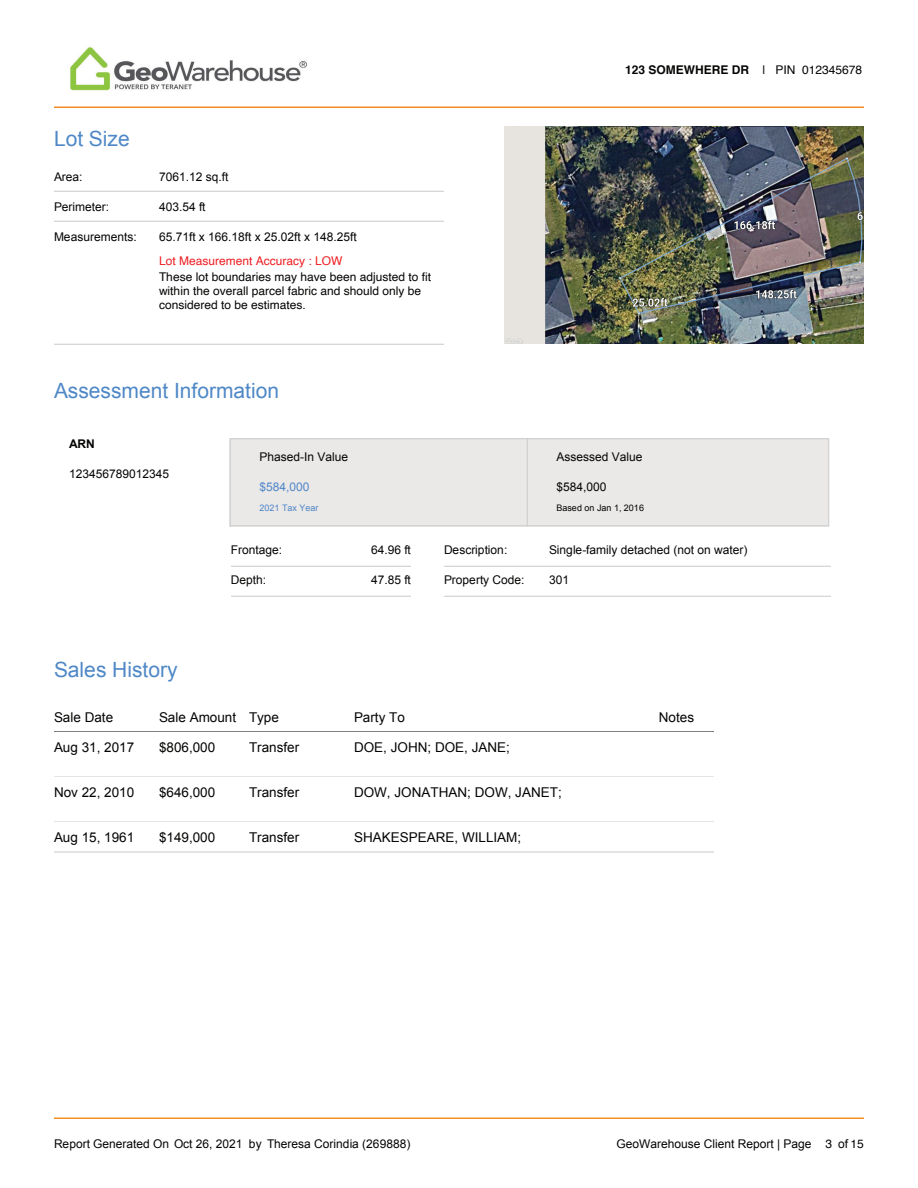
<style>
.page{position:relative;width:918px;height:1188px;background:#fff}
.page>*{position:absolute;margin:0;border:0;box-sizing:border-box;transform-origin:0 0}
.t1{font:21px "Arial";color:#4f88c7}
.t2{font:13.5px "Arial";color:#040503}
.t3{font:13.5px "Arial";color:#040503}
.t4{font:12px "Arial";color:#040503}
.t5{font:12px/14px "Helvetica";color:#040503}
.t6{font:700 12px "Helvetica";color:#040503}
.t7{font:12px "Helvetica";color:#ee1f23}
.t8{font:12px "Arial";color:#040503}
.t9{font:12px "Arial";color:#4f88c7}
.t10{font:700 12px "Arial";color:#040503}
.t11{font:9px "Arial";color:#040503}
.t12{font:9px "Arial";color:#4f88c7}
.s1{font-weight:400}
.s2{font-style:inherit}
.s3{font-family:"Helvetica"}
</style>
<div class="page">
<hr style="left:54px;top:106px;width:810px;height:2px;background:#f48d25">
<img style="left:70px;top:47px;width:237px;height:44px">
<img style="left:504px;top:126px;width:360px;height:218px">
<hr style="left:54px;top:191px;width:390px;height:1px;background:#cbcbcb">
<hr style="left:54px;top:221px;width:390px;height:1px;background:#cbcbcb">
<hr style="left:54px;top:344px;width:390px;height:1px;background:#cbcbcb">
<hr style="left:231px;top:596px;width:180px;height:1px;background:#cbcbcb">
<hr style="left:231px;top:566px;width:180px;height:1px;background:#cbcbcb">
<hr style="left:444px;top:596px;width:387px;height:1px;background:#cbcbcb">
<hr style="left:444px;top:566px;width:387px;height:1px;background:#cbcbcb">
<div style="left:230px;top:438px;width:600px;height:88px;background:#ebe8e8"></div>
<hr style="left:527px;top:438px;width:1px;height:88px;background:#cbcbcb">
<hr style="left:230px;top:438px;width:1px;height:88px;background:#cbcbcb">
<hr style="left:828px;top:438px;width:1px;height:88px;background:#cbcbcb">
<hr style="left:230px;top:525px;width:598px;height:1px;background:#cbcbcb">
<hr style="left:231px;top:438px;width:597px;height:1px;background:#cbcbcb">
<hr style="left:54px;top:852px;width:105px;height:1px;background:#cbcbcb">
<hr style="left:159px;top:852px;width:90px;height:1px;background:#cbcbcb">
<hr style="left:249px;top:852px;width:105px;height:1px;background:#cbcbcb">
<hr style="left:354px;top:852px;width:285px;height:1px;background:#cbcbcb">
<hr style="left:639px;top:852px;width:75px;height:1px;background:#cbcbcb">
<hr style="left:54px;top:1118px;width:810px;height:1px;background:#f48d25">
<h1 class="t1" style="left:54px;top:124px;width:77px">Lot Size</h1>
<p class="t4" style="left:54px;top:168px;width:30px">Area:</p>
<p class="t4" style="left:54px;top:198px;width:57px">Perimeter:</p>
<p class="t4" style="left:54px;top:228px;width:84px">Measurements:</p>
<p class="t4" style="left:159px;top:168px;width:71px">7061.12 sq.ft</p>
<p class="t4" style="left:159px;top:198px;width:48px">403.54 ft</p>
<p class="t4" style="left:159px;top:228px;width:199px">65.71ft x 166.18ft x 25.02ft x 148.25ft</p>
<p class="t7" style="left:159px;top:251px;width:185px">Lot Measurement Accuracy : LOW</p>
<p class="t5" style="left:159px;top:270px;width:274px">These lot boundaries may have been adjusted to fit within the overall parcel fabric and should only be considered to be estimates.</p>
<h1 class="t1" style="left:54px;top:376px;width:227px">Assessment Information</h1>
<p class="t6" style="left:625px;top:60px;width:238px">123 SOMEWHERE DR <span class="s1">| PIN 012345678</span></p>
<p class="t10" style="left:69px;top:435px;width:27px">ARN</p>
<p class="t8" style="left:69px;top:466px;width:102px">123456789012345</p>
<p class="t4" style="left:260px;top:449px;width:90px">Phased-In Value</p>
<p class="t4" style="left:556px;top:449px;width:88px">Assessed Value</p>
<p class="t9" style="left:260px;top:479px;width:52px">$584,000</p>
<p class="t12" style="left:260px;top:502px;width:60px">2021 Tax Year</p>
<p class="t4" style="left:556px;top:479px;width:52px">$584,000</p>
<p class="t11" style="left:556px;top:502px;width:89px">Based on Jan 1, 2016</p>
<p class="t4" style="left:231px;top:542px;width:53px">Frontage:</p>
<p class="t4" style="left:371px;top:542px;width:41px">64.96 ft</p>
<p class="t4" style="left:444px;top:542px;width:65px">Description:</p>
<p class="t4" style="left:549px;top:542px;width:200px">Single-family detached (not on water)</p>
<p class="t4" style="left:444px;top:572px;width:82px">Property Code:</p>
<p class="t4" style="left:549px;top:572px;width:22px">301</p>
<p class="t4" style="left:231px;top:572px;width:37px">Depth:</p>
<p class="t4" style="left:371px;top:572px;width:41px">47.85 ft</p>
<h1 class="t1" style="left:54px;top:655px;width:125px">Sales History</h1>
<p class="t2" style="left:54px;top:708px;width:61px">Sale Date</p>
<p class="t2" style="left:159px;top:708px;width:121px">Sale Amount Type</p>
<p class="t2" style="left:354px;top:708px;width:52px">Party To</p>
<p class="t2" style="left:659px;top:708px;width:37px">Notes</p>
<p class="t2" style="left:54px;top:738px;width:82px">Aug 31, 2017</p>
<p class="t2" style="left:159px;top:738px;width:58px">$806,000</p>
<p class="t2" style="left:249px;top:738px;width:52px">Transfer</p>
<p class="t3" style="left:354px;top:738px;width:158px">DOE, JOHN<span class="s2">;</span> DOE, JANE<span class="s2">;</span></p>
<p class="t2" style="left:54px;top:783px;width:82px">Nov 22, 2010</p>
<p class="t2" style="left:159px;top:783px;width:58px">$646,000</p>
<p class="t2" style="left:249px;top:783px;width:52px">Transfer</p>
<p class="t3" style="left:354px;top:783px;width:209px">DOW<span class="s2">,</span> JONATHAN<span class="s2">;</span> DOW, JANET<span class="s2">;</span></p>
<p class="t2" style="left:54px;top:828px;width:82px">Aug 15, 1961</p>
<p class="t2" style="left:159px;top:828px;width:58px">$149,000</p>
<p class="t2" style="left:249px;top:828px;width:52px">Transfer</p>
<p class="t3" style="left:354px;top:828px;width:169px">SHAKESPEARE<span class="s2">,</span> WILLIAM<span class="s2">;</span></p>
<p class="t4" style="left:54px;top:1136px;width:358px">Report Generated On Oct 26, 2021 by Theresa Corindia (269888)</p>
<p class="t4" style="left:616px;top:1136px;width:249px">GeoWarehouse Client Report | Page <span class="s3">3</span> of <span class="s3">15</span></p>
</div>
